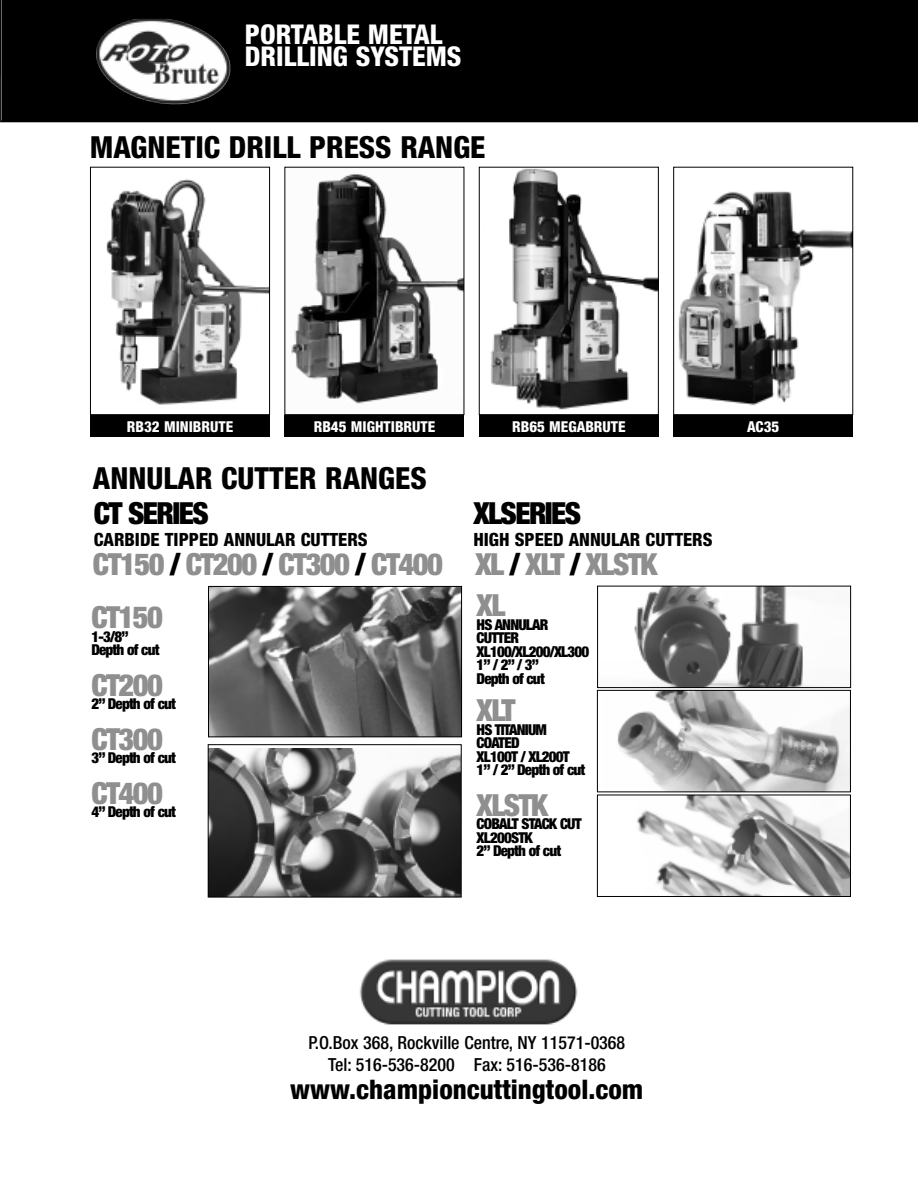
<style>
.page{position:relative;width:918px;height:1188px;background:#fff}
.page>*{position:absolute;margin:0;border:0;box-sizing:border-box;transform-origin:0 0}
.t1{font:900 condensed 30.45px "Helvetica Neue";letter-spacing:-.05em;color:#8f8f8f}
.t2{font:800 condensed 30.45px "Helvetica Neue";color:#000}
.t3{font:900 condensed 30.45px "Helvetica Neue";letter-spacing:-.05em;color:#000}
.t4{font:800 condensed 27.3px/22.5px "Helvetica Neue";color:#fff}
.t5{font:800 condensed 27px "Helvetica Neue";color:#000}
.t6{font:800 condensed 18.3px "Helvetica Neue";color:#000}
.t7{font:500 condensed 18px/21.6px "Helvetica Neue";color:#000;text-align:center}
.t8{font:900 condensed 15px/13.5px "Helvetica Neue";letter-spacing:-.05em;color:#000}
.t9{font:800 condensed 15px "Helvetica Neue";color:#fff}
.s1{color:#000}
</style>
<div class="page">
<div style="left:0;top:0;width:918px;height:122px;background:#000"></div>
<img style="left:359px;top:959px;width:219px;height:66px">
<img style="left:96px;top:19px;width:135px;height:86px">
<img style="left:106px;top:179px;width:162px;height:226px">
<div style="left:90px;top:167px;width:180px;height:248px;border:1px solid #000"></div>
<img style="left:291px;top:174px;width:171px;height:230px">
<img style="left:491px;top:169px;width:166px;height:241px">
<div style="left:479px;top:167px;width:180px;height:248px;border:1px solid #000"></div>
<img style="left:678px;top:191px;width:173px;height:215px">
<div style="left:673px;top:167px;width:180px;height:248px;border:1px solid #000"></div>
<div style="left:90px;top:416px;width:180px;height:21px;background:#000"></div>
<div style="left:285px;top:416px;width:179px;height:21px;background:#000"></div>
<div style="left:479px;top:416px;width:180px;height:21px;background:#000"></div>
<div style="left:674px;top:416px;width:179px;height:21px;background:#000"></div>
<img style="left:210px;top:588px;width:250px;height:147px">
<div style="left:208px;top:586px;width:254px;height:151px;border:1px solid #000"></div>
<img style="left:210px;top:748px;width:250px;height:147px">
<div style="left:208px;top:744px;width:254px;height:153px;border:1px solid #000"></div>
<img style="left:634px;top:588px;width:180px;height:98px">
<div style="left:597px;top:586px;width:254px;height:102px;border:1px solid #000"></div>
<img style="left:617px;top:692px;width:232px;height:98px">
<div style="left:597px;top:690px;width:254px;height:102px;border:1px solid #000"></div>
<img style="left:637px;top:797px;width:212px;height:98px">
<div style="left:597px;top:795px;width:254px;height:102px;border:1px solid #000"></div>
<svg style="left:0;top:0;width:1px;height:76px"></svg>
<h2 class="t4" style="left:245px;top:25px;width:218px">PORTABLE METAL<br>DRILLING SYSTEMS</h2>
<h1 class="t2" style="left:90px;top:136px;width:397px">MAGNETIC DRILL PRESS RANGE</h1>
<p class="t9" style="left:127px;top:421px;width:108px">RB32 MINIBRUTE</p>
<p class="t9" style="left:314px;top:421px;width:123px">RB45 MIGHTIBRUTE</p>
<p class="t9" style="left:512px;top:421px;width:115px">RB65 MEGABRUTE</p>
<p class="t9" style="left:747px;top:421px;width:33px">AC35</p>
<h1 class="t2" style="left:93px;top:467px;width:335px">ANNULAR CUTTER RANGES</h1>
<h1 class="t3" style="left:94px;top:502px;width:117px">CT SERIES</h1>
<p class="t6" style="left:94px;top:533px;width:275px">CARBIDE TIPPED ANNULAR CUTTERS</p>
<h1 class="t1" style="left:93px;top:553px;width:351px">CT150 <span class="s1">/</span> CT200 <span class="s1">/</span> CT300 <span class="s1">/</span> CT400</h1>
<h1 class="t1" style="left:91px;top:607px;width:73px">CT150</h1>
<p class="t8" style="left:91px;top:631px;width:70px">1-3/8”<br>Depth of cut</p>
<h1 class="t1" style="left:91px;top:674px;width:73px">CT200</h1>
<p class="t8" style="left:91px;top:699px;width:86px">2” Depth of cut</p>
<h1 class="t1" style="left:91px;top:728px;width:73px">CT300</h1>
<p class="t8" style="left:91px;top:753px;width:86px">3” Depth of cut</p>
<h1 class="t1" style="left:91px;top:782px;width:73px">CT400</h1>
<p class="t8" style="left:91px;top:807px;width:86px">4” Depth of cut</p>
<h1 class="t3" style="left:473px;top:502px;width:109px">XLSERIES</h1>
<p class="t6" style="left:473px;top:533px;width:241px">HIGH SPEED ANNULAR CUTTERS</p>
<h1 class="t1" style="left:476px;top:553px;width:183px">XL <span class="s1">/</span> XLT <span class="s1">/</span> XLSTK</h1>
<p class="t8" style="left:477px;top:619px;width:114px"><sup>XL</sup>HS ANNULAR<br>CUTTER<br>XL100/XL200/XL300<br>1” / 2” / 3”<br>Depth of cut</p>
<h1 class="t1" style="left:477px;top:699px;width:41px">XLT</h1>
<p class="t8" style="left:477px;top:724px;width:110px">HS TITANIUM<br>COATED<br>XL100T / XL200T<br>1” / 2” Depth of cut</p>
<h1 class="t1" style="left:477px;top:794px;width:73px">XLSTK</h1>
<p class="t8" style="left:477px;top:818px;width:107px">COBALT STACK CUT<br>XL200STK<br>2” Depth of cut</p>
<p class="t7" style="left:308px;top:1033px;width:318px">P.O.Box 368, Rockville Centre, NY 11571-0368<br>Tel: 516-536-8200 Fax: 516-536-8186</p>
<h3 class="t5" style="left:290px;top:1079px;width:355px">www.championcuttingtool.com</h3>
</div>
